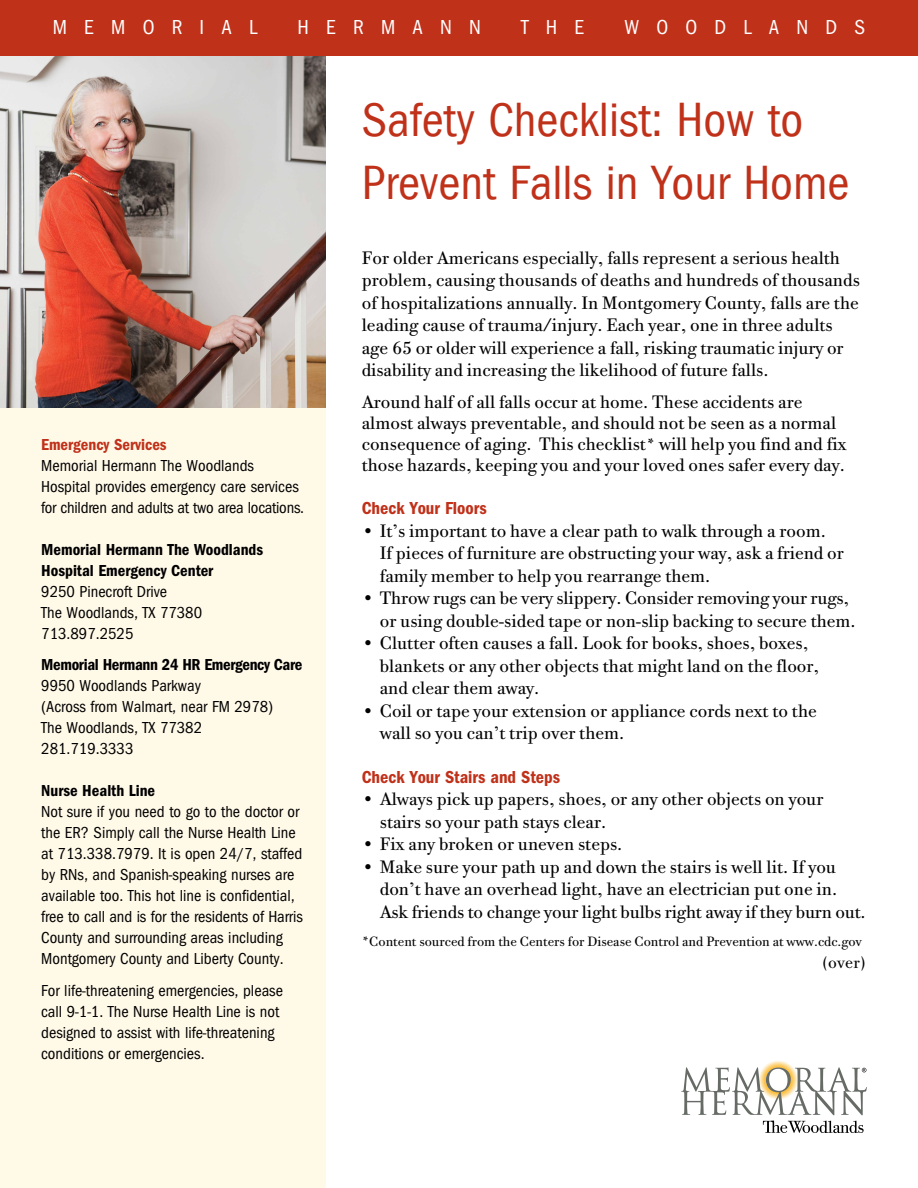
<style>
.page{position:relative;width:918px;height:1188px;background:#fff}
.page>*{position:absolute;margin:0;border:0;box-sizing:border-box;transform-origin:0 0}
.t1{font:49.5px/63px "Franklin Got Cd ITCTT";color:#c0311a}
.t2{font:21px "Franklin Got Cd ITC";letter-spacing:.82em;color:#fff}
.t3{font:18px/22.5px "Bodoni Twe ITC";color:#000}
.t4{font:600 18px "Franklin Got Cd ITC";color:#c0311a}
.t5{font:16.5px/21px "Franklin Got Cd ITC";color:#000}
.t6{font:600 16.5px/21px "Franklin Got Cd ITC";color:#000}
.t7{font:600 16.5px "Franklin Got Cd ITC";letter-spacing:-.02em;color:#000}
.t8{font:600 16.5px "Franklin Got Cd ITC";color:#c0311a}
.t9{font:16.5px "Bodoni Twe ITC";color:#000}
.t10{font:13.5px "Bodoni Twe ITC";color:#000}
.s1{font-size:16.5px}
</style>
<div class="page">
<div style="left:0;top:322px;width:326px;height:866px;background:#fff9e8"></div>
<img style="left:0;top:56px;width:326px;height:352px">
<img style="left:764px;top:1061px;width:28px;height:6px">
<svg style="left:681px;top:1067px;width:186px;height:66px"></svg>
<div style="left:0;top:0;width:918px;height:56px;background:#c0311a"></div>
<p class="t2" style="left:53px;top:14px;width:206px">MEMORIAL</p>
<p class="t2" style="left:298px;top:14px;width:185px">HERMANN</p>
<p class="t2" style="left:521px;top:14px;width:65px">THE</p>
<p class="t2" style="left:624px;top:14px;width:242px">WOODLANDS</p>
<p class="t8" style="left:41px;top:435px;width:127px">Emergency Services</p>
<p class="t5" style="left:41px;top:454px;width:264px">Memorial Hermann The Woodlands<br>Hospital provides emergency care services for children and adults at two area locations.</p>
<p class="t6" style="left:41px;top:538px;width:223px">Memorial Hermann The Woodlands<br>Hospital Emergency Center</p>
<p class="t5" style="left:41px;top:580px;width:162px">9250 Pinecroft Drive<br>The Woodlands, TX 77380<br>713.897.2525</p>
<p class="t7" style="left:41px;top:655px;width:263px">Memorial Hermann 24 HR Emergency Care</p>
<p class="t5" style="left:41px;top:675px;width:234px">9950 Woodlands Parkway<br>(Across from Walmart, near FM 2978)<br>The Woodlands, TX 77382<br>281.719.3333</p>
<p class="t6" style="left:41px;top:780px;width:115px">Nurse Health Line</p>
<p class="t5" style="left:41px;top:801px;width:263px">Not sure if you need to go to the doctor or the ER? Simply call the Nurse Health Line at 713.338.7979. It is open 24/7, staffed by RNs, and Spanish-speaking nurses are available too. This hot line is confidential, free to call and is for the residents of Harris County and surrounding areas including Montgomery County and Liberty County.</p>
<p class="t5" style="left:41px;top:979px;width:243px">For life-threatening emergencies, please call 9-1-1. The Nurse Health Line is not designed to assist with life-threatening conditions or emergencies.</p>
<h1 class="t1" style="left:362px;top:88px;width:489px">Safety Checklist: How to<br>Prevent Falls in Your Home</h1>
<p class="t3" style="left:362px;top:247px;width:500px">For older Americans especially, falls represent a serious health problem, causing thousands of deaths and hundreds of thousands of hospitalizations annually. In Montgomery County, falls are the leading cause of trauma/injury. Each year, one in three adults age 65 or older will experience a fall, risking traumatic injury or disability and increasing the likelihood of future falls.</p>
<p class="t3" style="left:362px;top:391px;width:486px;line-height:21px">Around half of all falls occur at home. These accidents are almost always preventable, and should not be seen as a normal consequence of aging. This checklist<span class="s1">*</span> will help you find and fix those hazards, keeping you and your loved ones safer every day.</p>
<p class="t4" style="left:362px;top:498px;width:126px">Check Your Floors</p>
<p class="t3" style="left:380px;top:520px;width:465px;text-indent:-18px">• It’s important to have a clear path to walk through a room.<br>If pieces of furniture are obstructing your way, ask a friend or family member to help you rearrange them.</p>
<p class="t3" style="left:380px;top:587px;width:477px;text-indent:-18px">• Throw rugs can be very slippery. Consider removing your rugs, or using double-sided tape or non-slip backing to secure them.</p>
<p class="t3" style="left:380px;top:632px;width:441px;text-indent:-18px">• Clutter often causes a fall. Look for books, shoes, boxes, blankets or any other objects that might land on the floor, and clear them away.</p>
<p class="t3" style="left:380px;top:700px;width:438px;text-indent:-18px">• Coil or tape your extension or appliance cords next to the wall so you can’t trip over them.</p>
<p class="t4" style="left:362px;top:766px;width:200px">Check Your Stairs and Steps</p>
<p class="t3" style="left:380px;top:788px;width:445px;text-indent:-18px">• Always pick up papers, shoes, or any other objects on your stairs so your path stays clear.</p>
<p class="t3" style="left:362px;top:833px;width:262px">• Fix any broken or uneven steps.</p>
<p class="t3" style="left:380px;top:856px;width:487px;text-indent:-18px">• Make sure your path up and down the stairs is well lit. If you don’t have an overhead light, have an electrician put one in.<br>Ask friends to change your light bulbs right away if they burn out.</p>
<p class="t10" style="left:362px;top:933px;width:502px">*Content sourced from the Centers for Disease Control and Prevention at www.cdc.gov</p>
<p class="t9" style="left:822px;top:952px;width:45px">(over)</p>
</div>
